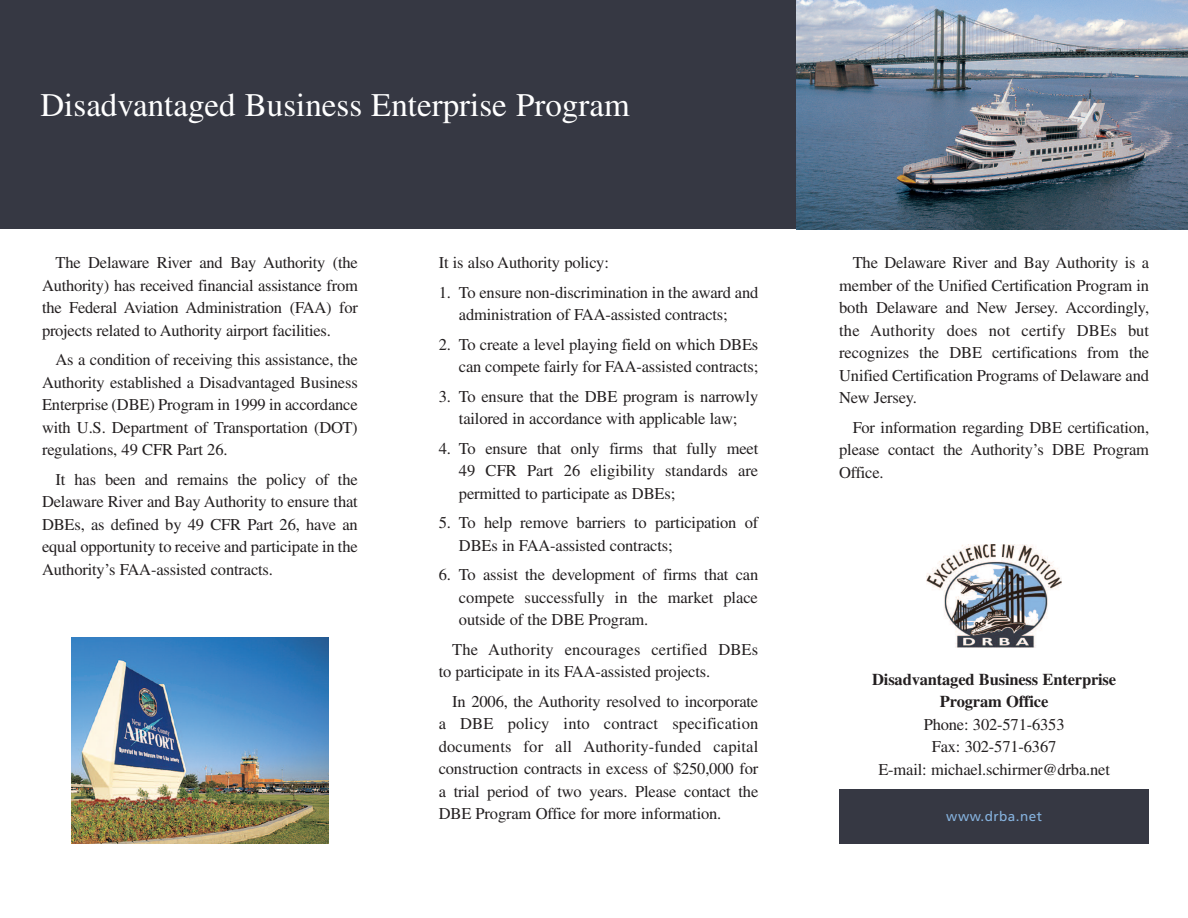
<style>
.page{position:relative;width:1188px;height:918px;background:#fff}
.page>*{position:absolute;margin:0;border:0;box-sizing:border-box;transform-origin:0 0}
.t1{font:33px "Times";color:#fff}
.t2{font:16.5px/22.5px "Times";letter-spacing:-.01em;color:#231f20;text-align:justify}
.t3{font:700 16.5px/22.5px "Times";letter-spacing:-.01em;color:#231f20;text-align:center}
.t4{font:13.5px "Frutiger";letter-spacing:.035em;color:#86b3df}
</style>
<div class="page">
<div style="left:0;top:0;width:1188px;height:230px;background:#363843"></div>
<div style="left:839px;top:790px;width:310px;height:54px;background:#363843"></div>
<img style="left:796px;top:0;width:392px;height:230px">
<img style="left:71px;top:638px;width:258px;height:206px">
<img style="left:926px;top:544px;width:135px;height:104px">
<h1 class="t1" style="left:40px;top:93px;width:591px">Disadvantaged Business Enterprise Program</h1>
<p class="t2" style="left:42px;top:253px;width:317px;text-indent:13px">The Delaware River and Bay Authority (the Authority) has received financial assistance from the Federal Aviation Administration (FAA) for projects related to Authority airport facilities.</p>
<p class="t2" style="left:42px;top:350px;width:317px;text-indent:13px">As a condition of receiving this assistance, the Authority established a Disadvantaged Business Enterprise (DBE) Program in 1999 in accordance with U.S. Department of Transportation (DOT) regulations, 49 CFR Part 26.</p>
<p class="t2" style="left:42px;top:469px;width:317px;text-indent:13px">It has been and remains the policy of the Delaware River and Bay Authority to ensure that DBEs, as defined by 49 CFR Part 26, have an equal opportunity to receive and participate in the Authority’s FAA-assisted contracts.</p>
<p class="t2" style="left:439px;top:253px;width:172px">It is also Authority policy:</p>
<p class="t2" style="left:459px;top:282px;width:301px;text-indent:-20px">1. To ensure non-discrimination in the award and administration of FAA-assisted contracts;</p>
<p class="t2" style="left:439px;top:334px;width:321px;text-align:right">2. To create a level playing field on which DBEs can compete fairly for FAA-assisted contracts;</p>
<p class="t2" style="left:439px;top:386px;width:321px;text-align:center">3. To ensure that the DBE program is narrowly tailored in accordance with applicable law;</p>
<p class="t2" style="left:459px;top:439px;width:301px;text-indent:-20px">4. To ensure that only firms that fully meet 49 CFR Part 26 eligibility standards are permitted to participate as DBEs;</p>
<p class="t2" style="left:459px;top:513px;width:301px;text-indent:-20px">5. To help remove barriers to participation of<br>DBEs in FAA-assisted contracts;</p>
<p class="t2" style="left:459px;top:565px;width:301px;text-indent:-20px">6. To assist the development of firms that can compete successfully in the market place outside of the DBE Program.</p>
<p class="t2" style="left:439px;top:640px;width:321px;text-indent:13px">The Authority encourages certified DBEs to participate in its FAA-assisted projects.</p>
<p class="t2" style="left:439px;top:692px;width:321px;text-indent:13px">In 2006, the Authority resolved to incorporate a DBE policy into contract specification documents for all Authority-funded capital construction contracts in excess of $250,000 for a trial period of two years. Please contact the DBE Program Office for more information.</p>
<p class="t2" style="left:839px;top:253px;width:312px;text-indent:13px">The Delaware River and Bay Authority is a member of the Unified Certification Program in both Delaware and New Jersey. Accordingly, the Authority does not certify DBEs but recognizes the DBE certifications from the Unified Certification Programs of Delaware and New Jersey.</p>
<p class="t2" style="left:839px;top:417px;width:311px;text-indent:13px">For information regarding DBE certification, please contact the Authority’s DBE Program Office.</p>
<p class="t3" style="left:872px;top:669px;width:245px">Disadvantaged Business Enterprise<br>Program Office</p>
<p class="t2" style="left:878px;top:714px;width:233px;text-align:center">Phone: 302-571-6353<br>Fax: 302-571-6367<br>E-mail: michael.schirmer@drba.net</p>
<p class="t4" style="left:946px;top:810px;width:97px">www.drba.net</p>
</div>
